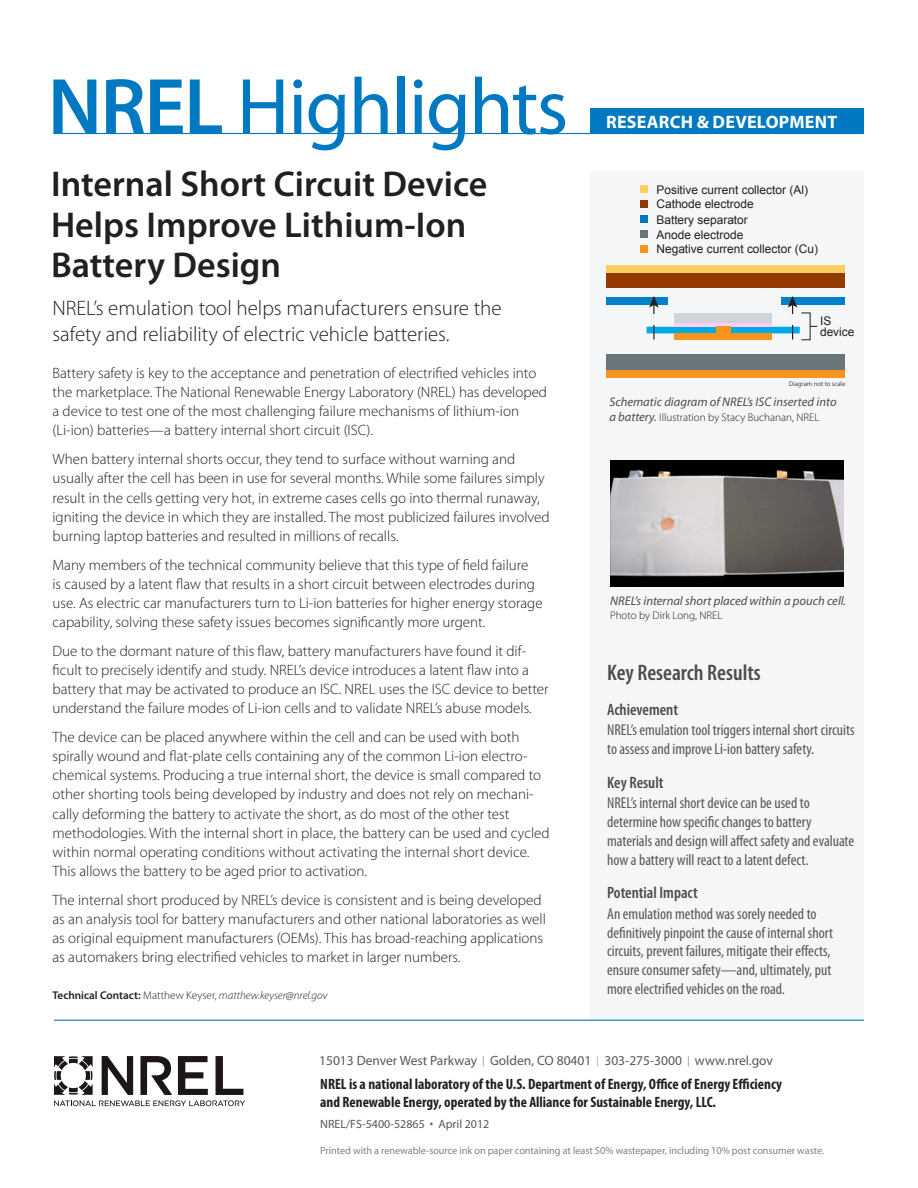
<style>
.page{position:relative;width:918px;height:1188px;background:#fff}
.page>*{position:absolute;margin:0;border:0;box-sizing:border-box;transform-origin:0 0}
.t1{font:80.25px "Myriad Pro";letter-spacing:-.02em;color:#0079c2}
.t2{font:600 36px/40.5px "Myriad Pro";color:#231f20}
.sidebar_title{font:600 condensed 22.5px "Myriad Pro";color:#4b4c4d}
.intro{font:300 21px/25.5px "Myriad Pro";color:#231f20}
.intro_text{font:700 18px "Myriad Pro";letter-spacing:.015em;color:#fff}
.sidebar_head{font:600 condensed 16.5px "Myriad Pro";color:#4b4c4d}
.sidebar_text{font:condensed 15.75px/18.8px "Myriad Pro";color:#57585a}
.body_text{font:300 15px/19.2px "Myriad Pro";color:#231f20}
.attribution_statemen{font:700 condensed 15px/18px "Myriad Pro";color:#231f20}
.t3{font:13.5px "Myriad Pro";color:#57585a}
.t4{font:italic 12.6px "Myriad Pro";color:#4b4c4d}
.t5{font:12px "Myriad Pro";color:#57585a}
.t6{font:11.85px/10.8px "Arial";color:#221e1f}
.technical_contact{font:italic 300 11.25px "Myriad Pro";color:#231f20}
.t7{font:300 11.1px "Myriad Pro";color:#231f20}
.t8{font:10.5px "Myriad Pro";letter-spacing:-.005em;color:#808285}
.t9{font:6.75px "Myriad Pro";letter-spacing:-.01em;color:#4b4c4d}
.s1{font-weight:600}
.s2{font-weight:600;font-style:normal}
.s3{font-style:normal}
.s4{font-weight:400;font-style:italic;font-size:12.6px;color:#4b4c4d}
.s5{font-weight:300;font-size:10.5px}
</style>
<div class="page">
<div style="left:591px;top:171px;width:273px;height:849px;background:#f5f6f7"></div>
<hr style="left:54px;top:1020px;width:810px;height:1px;background:#0079c2">
<svg style="left:54px;top:1056px;width:191px;height:50px"></svg>
<hr style="left:53px;top:133px;width:811px;height:1px;background:#0079c2">
<div style="left:591px;top:109px;width:273px;height:24px;background:#0079c2"></div>
<img style="left:610px;top:461px;width:234px;height:125px">
<div style="left:781px;top:298px;width:64px;height:7px;background:#0080c6"></div>
<div style="left:606px;top:298px;width:62px;height:7px;background:#0080c6"></div>
<svg style="left:647px;top:327px;width:153px;height:6px"></svg>
<div style="left:674px;top:313px;width:98px;height:10px;background:#d0d4d8"></div>
<hr style="left:674px;top:323px;width:98px;height:4px;background:#fcf">
<div style="left:606px;top:266px;width:239px;height:8px;background:#fecf60"></div>
<div style="left:606px;top:273px;width:239px;height:15px;background:#933b03"></div>
<div style="left:674px;top:333px;width:98px;height:7px;background:#f7941d"></div>
<div style="left:606px;top:354px;width:239px;height:17px;background:#6a747b"></div>
<div style="left:606px;top:371px;width:239px;height:7px;background:#f7941d"></div>
<hr style="left:653px;top:304px;width:2px;height:36px;background:#221e1f">
<svg style="left:649px;top:296px;width:10px;height:12px"></svg>
<div style="left:649px;top:314px;width:10px;height:11px;background:#f4f5f5"></div>
<hr style="left:792px;top:304px;width:1px;height:36px;background:#221e1f">
<svg style="left:788px;top:296px;width:9px;height:12px"></svg>
<div style="left:790px;top:314px;width:8px;height:11px;background:#f4f5f5"></div>
<div style="left:716px;top:327px;width:14px;height:7px;background:#f7941d"></div>
<div style="left:640px;top:215px;width:8px;height:8px;background:#0079c2"></div>
<div style="left:640px;top:230px;width:8px;height:8px;background:#6a747b"></div>
<div style="left:640px;top:245px;width:8px;height:8px;background:#f7941d"></div>
<div style="left:640px;top:185px;width:8px;height:8px;background:#fecf60"></div>
<div style="left:640px;top:200px;width:8px;height:8px;background:#933b03"></div>
<p class="t1" style="left:48px;top:57px;width:522px"><span class="s1">NREL</span> Highlights</p>
<p class="t2" style="left:51px;top:163px;width:438px">Internal Short Circuit Device<br>Helps Improve Lithium-Ion<br>Battery Design</p>
<p class="intro" style="left:52px;top:295px;width:451px">NREL’s emulation tool helps manufacturers ensure the safety and reliability of electric vehicle batteries.</p>
<p class="body_text" style="left:52px;top:363px;width:496px">Battery safety is key to the acceptance and penetration of electrified vehicles into the marketplace. The National Renewable Energy Laboratory (NREL) has developed a device to test one of the most challenging failure mechanisms of lithium-ion (Li-ion) batteries—a battery internal short circuit (ISC).</p>
<p class="body_text" style="left:52px;top:450px;width:499px">When battery internal shorts occur, they tend to surface without warning and usually after the cell has been in use for several months. While some failures simply result in the cells getting very hot, in extreme cases cells go into thermal runaway, igniting the device in which they are installed. The most publicized failures involved burning laptop batteries and resulted in millions of recalls.</p>
<p class="body_text" style="left:52px;top:555px;width:492px">Many members of the technical community believe that this type of field failure<br>is caused by a latent flaw that results in a short circuit between electrodes during use. As electric car manufacturers turn to Li-ion batteries for higher energy storage capability, solving these safety issues becomes significantly more urgent.</p>
<p class="body_text" style="left:52px;top:641px;width:498px">Due to the dormant nature of this flaw, battery manufacturers have found it dif&shy;ficult to precisely identify and study. NREL’s device introduces a latent flaw into a battery that may be activated to produce an ISC. NREL uses the ISC device to better understand the failure modes of Li-ion cells and to validate NREL’s abuse models.</p>
<p class="body_text" style="left:52px;top:727px;width:499px">The device can be placed anywhere within the cell and can be used with both spirally wound and flat-plate cells containing any of the common Li-ion electro&shy;chemical systems. Producing a true internal short, the device is small compared to other shorting tools being developed by industry and does not rely on mechani&shy;cally deforming the battery to activate the short, as do most of the other test methodologies. With the internal short in place, the battery can be used and cycled within normal operating conditions without activating the internal short device.<br>This allows the battery to be aged prior to activation.</p>
<p class="body_text" style="left:52px;top:890px;width:495px">The internal short produced by NREL’s device is consistent and is being developed as an analysis tool for battery manufacturers and other national laboratories as well as original equipment manufacturers (OEMs). This has broad-reaching applications as automakers bring electrified vehicles to market in larger numbers.</p>
<p class="technical_contact" style="left:52px;top:989px;width:277px"><span class="s2">Technical Contact:</span> <span class="s3">Matthew Keyser,</span> matthew.keyser@nrel.gov</p>
<p class="intro_text" style="left:606px;top:110px;width:233px">RESEARCH &amp; DEVELOPMENT</p>
<p class="t6" style="left:656px;top:184px;width:153px">Positive current collector (Al)</p>
<p class="t6" style="left:656px;top:214px;width:93px">Battery separator</p>
<p class="t6" style="left:656px;top:199px;width:99px">Cathode electrode</p>
<p class="t6" style="left:656px;top:243px;width:163px">Negative current collector (Cu)</p>
<p class="t6" style="left:656px;top:229px;width:88px">Anode electrode</p>
<p class="t6" style="left:820px;top:316px;width:36px">IS device</p>
<p class="t9" style="left:789px;top:379px;width:58px">Diagram not to scale</p>
<p class="t4" style="left:609px;top:394px;width:229px">Schematic diagram of NREL’s ISC inserted into</p>
<p class="t7" style="left:609px;top:411px;width:211px"><span class="s4">a battery.</span> Illustration by Stacy Buchanan, NREL</p>
<p class="t4" style="left:610px;top:593px;width:238px">NREL’s internal short placed within a pouch cell.</p>
<p class="t7" style="left:610px;top:609px;width:114px">Photo by Dirk Long, NREL</p>
<p class="sidebar_title" style="left:607px;top:658px;width:155px">Key Research Results</p>
<p class="sidebar_head" style="left:607px;top:699px;width:72px">Achievement</p>
<p class="sidebar_text" style="left:607px;top:721px;width:249px">NREL’s emulation tool triggers internal short circuits to assess and improve Li-ion battery safety.</p>
<p class="sidebar_head" style="left:607px;top:772px;width:58px">Key Result</p>
<p class="sidebar_text" style="left:607px;top:794px;width:249px">NREL’s internal short device can be used to determine how specific changes to battery materials and design will affect safety and evaluate how a battery will react to a latent defect.</p>
<p class="sidebar_head" style="left:607px;top:882px;width:92px">Potential Impact</p>
<p class="sidebar_text" style="left:607px;top:904px;width:228px">An emulation method was sorely needed to definitively pinpoint the cause of internal short circuits, prevent failures, mitigate their effects, ensure consumer safety—and, ultimately, put more electrified vehicles on the road.</p>
<p class="t3" style="left:319px;top:1052px;width:455px">15013 Denver West Parkway <span class="s5">|</span> Golden, CO 80401 <span class="s5">|</span> 303-275-3000 <span class="s5">|</span> www.nrel.gov</p>
<p class="attribution_statemen" style="left:320px;top:1074px;width:463px">NREL is a national laboratory of the U.S. Department of Energy, Office of Energy Efficiency and Renewable Energy, operated by the Alliance for Sustainable Energy, LLC.</p>
<p class="t5" style="left:320px;top:1117px;width:171px">NREL/FS-5400-52865 • April 2012</p>
<p class="t8" style="left:320px;top:1144px;width:505px">Printed with a renewable-source ink on paper containing at least 50% wastepaper, including 10% post consumer waste.</p>
</div>
